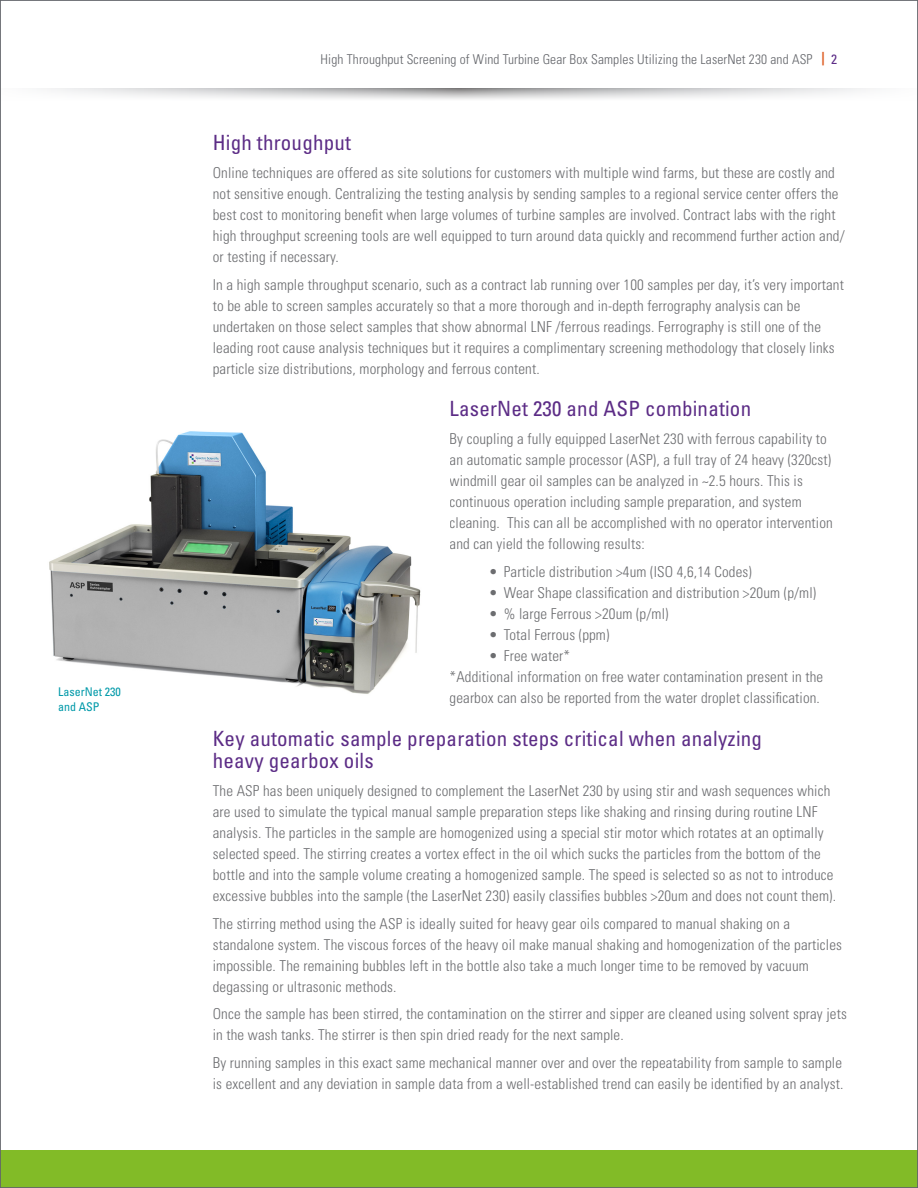
<style>
.page{position:relative;width:918px;height:1188px;background:#fff}
.page>*{position:absolute;margin:0;border:0;box-sizing:border-box;transform-origin:0 0}
.heads_purp{font:condensed 21px/22.5px "Univers LT Std";letter-spacing:.01em;color:#5c2c86}
.body_10_over_13_up_t{font:300 condensed 15px/21px "Univers LT Std";letter-spacing:.01em;color:#6c6d70}
.bulletted{font:300 condensed 15px "Univers LT Std";letter-spacing:.01em;color:#6c6d70}
.t1{font:300 condensed 13.5px "Univers LT Std";letter-spacing:.01em;color:#63656a}
.captions{font:condensed 12px/15px "Univers LT Std";color:#0099a9}
.s1{font-weight:700;color:#de6026}
.s2{font-weight:400;color:#5c2c86}
</style>
<div class="page">
<div style="left:0;top:1150px;width:918px;height:38px;background:#82bb27"></div>
<img style="left:49px;top:431px;width:372px;height:263px">
<svg style="left:47px;top:88px;width:823px;height:12px"></svg>
<p class="captions" style="left:58px;top:684px;width:64px">LaserNet 230 and ASP</p>
<p class="t1" style="left:321px;top:51px;width:518px">High Throughput Screening of Wind Turbine Gear Box Samples Utilizing the LaserNet 230 and ASP <span class="s1">|</span> <span class="s2">2</span></p>
<p class="heads_purp" style="left:213px;top:131px;width:140px">High throughput</p>
<p class="body_10_over_13_up_t" style="left:213px;top:162px;width:633px">Online techniques are offered as site solutions for customers with multiple wind farms, but these are costly and not sensitive enough. Centralizing the testing analysis by sending samples to a regional service center offers the best cost to monitoring benefit when large volumes of turbine samples are involved. Contract labs with the right high throughput screening tools are well equipped to turn around data quickly and recommend further action and/ or testing if necessary.</p>
<p class="body_10_over_13_up_t" style="left:213px;top:274px;width:633px">In a high sample throughput scenario, such as a contract lab running over 100 samples per day, it’s very important to be able to screen samples accurately so that a more thorough and in-depth ferrography analysis can be undertaken on those select samples that show abnormal LNF /ferrous readings. Ferrography is still one of the leading root cause analysis techniques but it requires a complimentary screening methodology that closely links particle size distributions, morphology and ferrous content.</p>
<p class="heads_purp" style="left:450px;top:397px;width:303px">LaserNet 230 and ASP combination</p>
<p class="body_10_over_13_up_t" style="left:450px;top:428px;width:385px">By coupling a fully equipped LaserNet 230 with ferrous capability to an automatic sample processor (ASP), a full tray of 24 heavy (320cst) windmill gear oil samples can be analyzed in ~2.5 hours. This is continuous operation including sample preparation, and system cleaning. This can all be accomplished with no operator intervention and can yield the following results:</p>
<p class="bulletted" style="left:489px;top:563px;width:265px">• Particle distribution &gt;4um (ISO 4,6,14 Codes)</p>
<p class="bulletted" style="left:489px;top:584px;width:329px">• Wear Shape classification and distribution &gt;20um (p/ml)</p>
<p class="bulletted" style="left:489px;top:605px;width:181px">• % large Ferrous &gt;20um (p/ml)</p>
<p class="bulletted" style="left:489px;top:626px;width:122px">• Total Ferrous (ppm)</p>
<p class="bulletted" style="left:489px;top:647px;width:83px">• Free water*</p>
<p class="body_10_over_13_up_t" style="left:450px;top:666px;width:375px">*Additional information on free water contamination present in the gearbox can also be reported from the water droplet classification.</p>
<p class="heads_purp" style="left:213px;top:727px;width:551px">Key automatic sample preparation steps critical when analyzing heavy gearbox oils</p>
<p class="body_10_over_13_up_t" style="left:213px;top:780px;width:625px">The ASP has been uniquely designed to complement the LaserNet 230 by using stir and wash sequences which are used to simulate the typical manual sample preparation steps like shaking and rinsing during routine LNF analysis. The particles in the sample are homogenized using a special stir motor which rotates at an optimally selected speed. The stirring creates a vortex effect in the oil which sucks the particles from the bottom of the bottle and into the sample volume creating a homogenized sample. The speed is selected so as not to introduce excessive bubbles into the sample (the LaserNet 230) easily classifies bubbles &gt;20um and does not count them).</p>
<p class="body_10_over_13_up_t" style="left:213px;top:913px;width:631px">The stirring method using the ASP is ideally suited for heavy gear oils compared to manual shaking on a standalone system. The viscous forces of the heavy oil make manual shaking and homogenization of the particles impossible. The remaining bubbles left in the bottle also take a much longer time to be removed by vacuum degassing or ultrasonic methods.</p>
<p class="body_10_over_13_up_t" style="left:213px;top:1004px;width:636px">Once the sample has been stirred, the contamination on the stirrer and sipper are cleaned using solvent spray jets in the wash tanks. The stirrer is then spin dried ready for the next sample.</p>
<p class="body_10_over_13_up_t" style="left:213px;top:1052px;width:632px">By running samples in this exact same mechanical manner over and over the repeatability from sample to sample is excellent and any deviation in sample data from a well-established trend can easily be identified by an analyst.</p>
</div>
